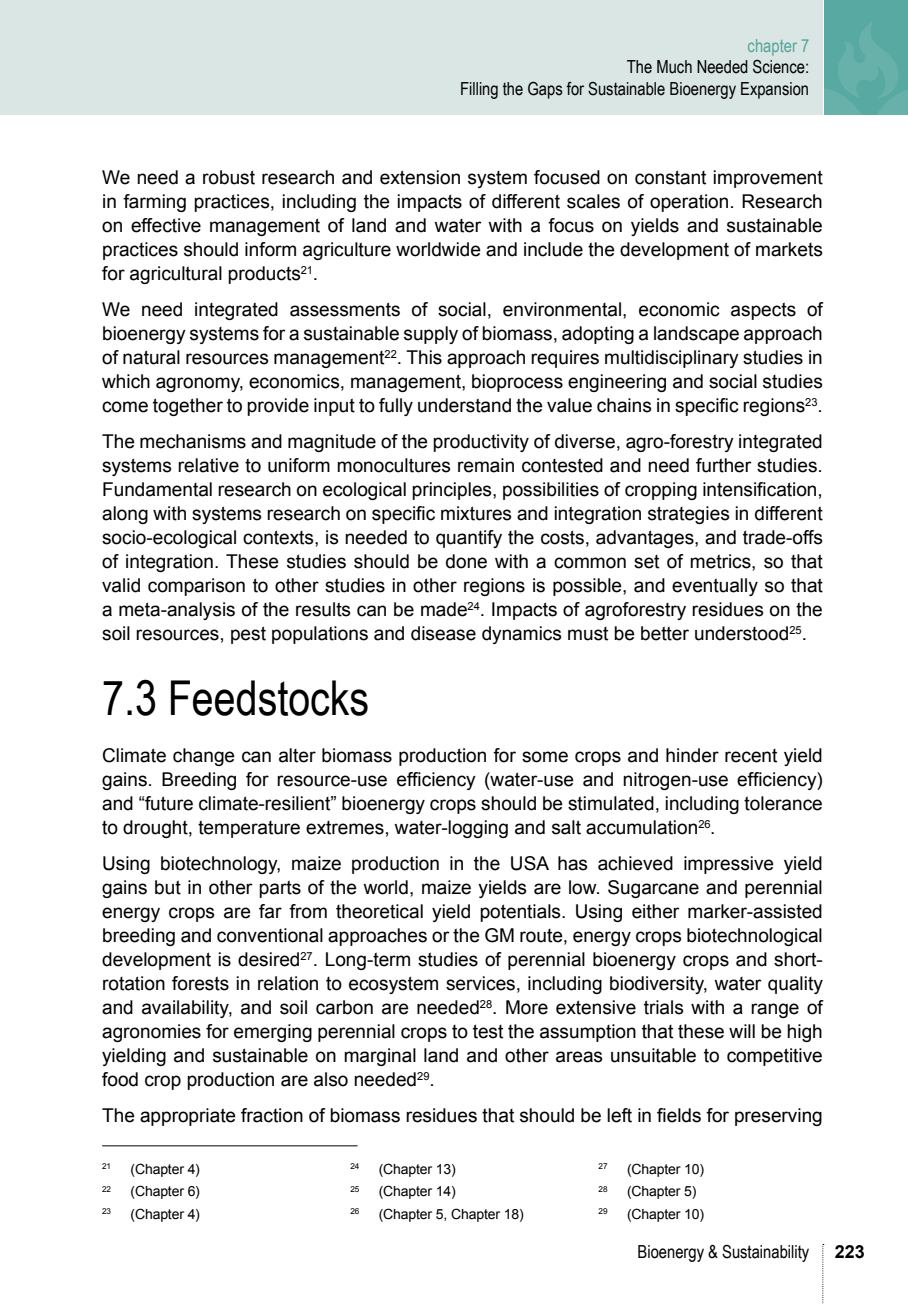
<style>
.page{position:relative;width:908px;height:1304px;background:#fff}
.page>*{position:absolute;margin:0;border:0;box-sizing:border-box;transform-origin:0 0}
.t1{font:48px "Arial Narrow";color:#000}
.t2{font:19px/24px "Arial";color:#000;text-align:justify}
.t3{font:18px/21.6px "Arial Narrow";color:#000;text-align:right}
.t4{font:18px "Arial Narrow";color:#55a49d}
.t5{font:700 18px "Arial";color:#000}
.t6{font:14px "Arial";letter-spacing:-.01em;color:#000}
.t7{font:8.2px "Arial";letter-spacing:-.02em;color:#000}
</style>
<div class="page">
<div style="left:0;top:0;width:822px;height:115px;background:#dae6e4"></div>
<div style="left:824px;top:0;width:83px;height:22px;background:#58a9a2"></div>
<svg style="left:822px;top:22px;width:85px;height:93px;background:#62aea7"></svg>
<svg style="left:822px;top:1244px;width:1px;height:60px"></svg>
<hr style="left:102px;top:1145px;width:255px;height:1px;background:#000">
<p class="t4" style="left:747px;top:32px;width:63px">chapter 7</p>
<p class="t3" style="left:460px;top:55px;width:350px">The Much Needed Science:<br>Filling the Gaps for Sustainable Bioenergy Expansion</p>
<p class="t2" style="left:102px;top:165px;width:721px">We need a robust research and extension system focused on constant improvement in farming practices, including the impacts of different scales of operation. Research on effective management of land and water with a focus on yields and sustainable practices should inform agriculture worldwide and include the development of markets for agricultural products<sup>21</sup>.</p>
<p class="t2" style="left:102px;top:297px;width:722px">We need integrated assessments of social, environmental, economic aspects of bioenergy systems for a sustainable supply of biomass, adopting a landscape approach of natural resources management<sup>22</sup>. This approach requires multidisciplinary studies in which agronomy, economics, management, bioprocess engineering and social studies come together to provide input to fully understand the value chains in specific regions<sup>23</sup>.</p>
<p class="t2" style="left:102px;top:429px;width:721px">The mechanisms and magnitude of the productivity of diverse, agro-forestry integrated systems relative to uniform monocultures remain contested and need further studies.<br>Fundamental research on ecological principles, possibilities of cropping intensification, along with systems research on specific mixtures and integration strategies in different socio-ecological contexts, is needed to quantify the costs, advantages, and trade-offs of integration. These studies should be done with a common set of metrics, so that valid comparison to other studies in other regions is possible, and eventually so that a meta-analysis of the results can be made<sup>24</sup>. Impacts of agroforestry residues on the soil resources, pest populations and disease dynamics must be better understood<sup>25</sup>.</p>
<h1 class="t1" style="left:102px;top:663px;width:268px">7.3 Feedstocks</h1>
<p class="t2" style="left:102px;top:743px;width:721px">Climate change can alter biomass production for some crops and hinder recent yield gains. Breeding for resource-use efficiency (water-use and nitrogen-use efficiency) and “future climate-resilient” bioenergy crops should be stimulated, including tolerance to drought, temperature extremes, water-logging and salt accumulation<sup>26</sup>.</p>
<p class="t2" style="left:102px;top:851px;width:721px">Using biotechnology, maize production in the USA has achieved impressive yield gains but in other parts of the world, maize yields are low. Sugarcane and perennial energy crops are far from theoretical yield potentials. Using either marker-assisted breeding and conventional approaches or the GM route, energy crops biotechnological development is desired<sup>27</sup>. Long-term studies of perennial bioenergy crops and short&shy;rotation forests in relation to ecosystem services, including biodiversity, water quality and availability, and soil carbon are needed<sup>28</sup>. More extensive trials with a range of agronomies for emerging perennial crops to test the assumption that these will be high yielding and sustainable on marginal land and other areas unsuitable to competitive food crop production are also needed<sup>29</sup>.</p>
<p class="t2" style="left:102px;top:1103px;width:721px">The appropriate fraction of biomass residues that should be left in fields for preserving</p>
<p class="t7" style="left:102px;top:1161px;width:10px">21</p>
<p class="t6" style="left:130px;top:1159px;width:71px">(Chapter 4)</p>
<p class="t7" style="left:102px;top:1183px;width:10px">22</p>
<p class="t6" style="left:130px;top:1182px;width:71px">(Chapter 6)</p>
<p class="t7" style="left:102px;top:1206px;width:10px">23</p>
<p class="t6" style="left:130px;top:1204px;width:71px">(Chapter 4)</p>
<p class="t7" style="left:350px;top:1161px;width:10px">24</p>
<p class="t6" style="left:378px;top:1159px;width:79px">(Chapter 13)</p>
<p class="t7" style="left:350px;top:1183px;width:10px">25</p>
<p class="t6" style="left:378px;top:1182px;width:79px">(Chapter 14)</p>
<p class="t7" style="left:350px;top:1206px;width:10px">26</p>
<p class="t6" style="left:378px;top:1204px;width:146px">(Chapter 5, Chapter 18)</p>
<p class="t7" style="left:598px;top:1161px;width:10px">27</p>
<p class="t6" style="left:626px;top:1159px;width:79px">(Chapter 10)</p>
<p class="t7" style="left:598px;top:1183px;width:10px">28</p>
<p class="t6" style="left:626px;top:1182px;width:71px">(Chapter 5)</p>
<p class="t7" style="left:598px;top:1206px;width:10px">29</p>
<p class="t6" style="left:626px;top:1204px;width:79px">(Chapter 10)</p>
<p class="t3" style="left:637px;top:1240px;width:173px">Bioenergy &amp; Sustainability</p>
<p class="t5" style="left:834px;top:1239px;width:32px">223</p>
</div>
